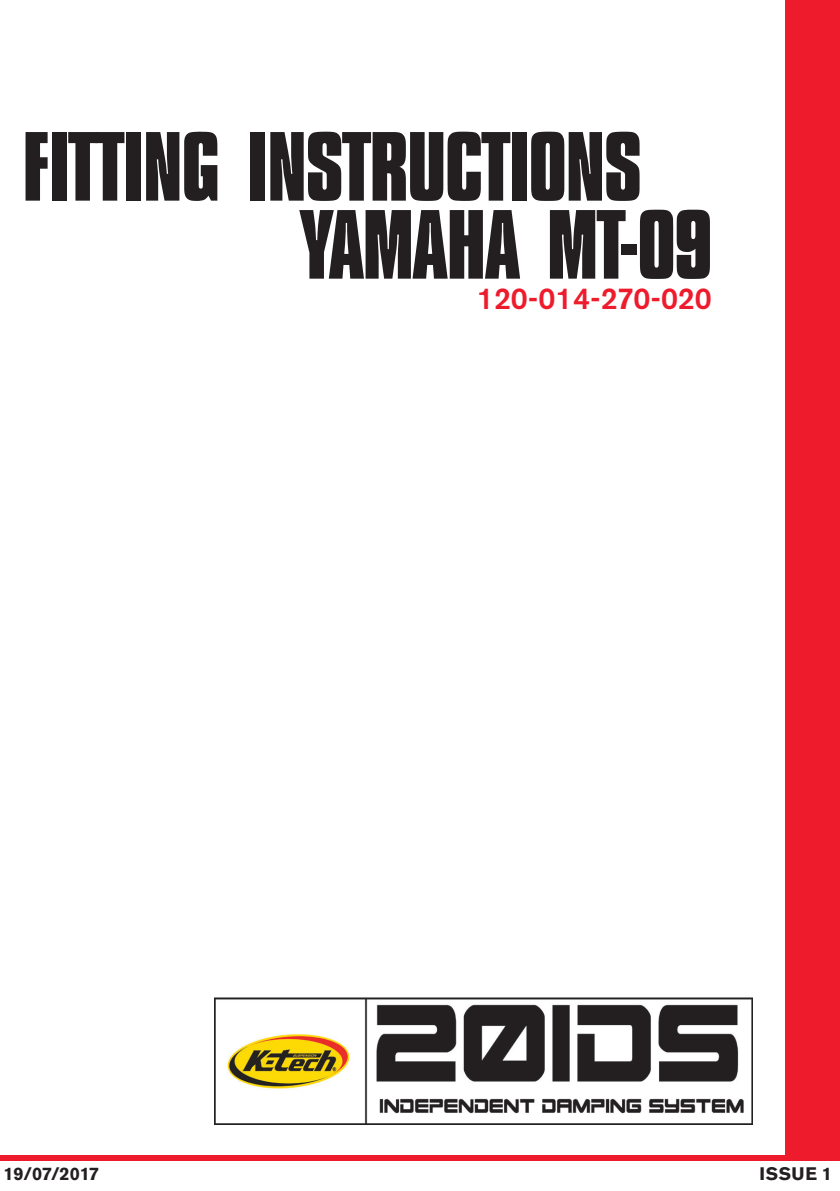
<style>
.page{position:relative;width:840px;height:1191px;background:#fff}
.page>*{position:absolute;margin:0;border:0;box-sizing:border-box;transform-origin:0 0}
.t1{font:700 90px "Compacta";letter-spacing:-.02em;color:#231f20}
.t2{font:500 30px "Akzidenz Grotesk BE";color:#ee1b2c}
.t3{font:700 18px "Akzidenz Grotesk BE";color:#231f20}
</style>
<div class="page">
<div style="left:0;top:1154px;width:839px;height:6px;background:#ee1b2c"></div>
<img style="left:215px;top:997px;width:537px;height:127px">
<div style="left:785px;top:0;width:54px;height:1156px;background:#ee1b2c"></div>
<p class="t1" style="left:22px;top:108px;width:621px">FITTING INSTRUCTIONS</p>
<p class="t1" style="left:298px;top:186px;width:415px">YAMAHA MT-09</p>
<p class="t2" style="left:477px;top:280px;width:236px">120-014-270-020</p>
<p class="t3" style="left:3px;top:1162px;width:97px">19/07/2017</p>
<p class="t3" style="left:759px;top:1162px;width:74px">ISSUE 1</p>
</div>
